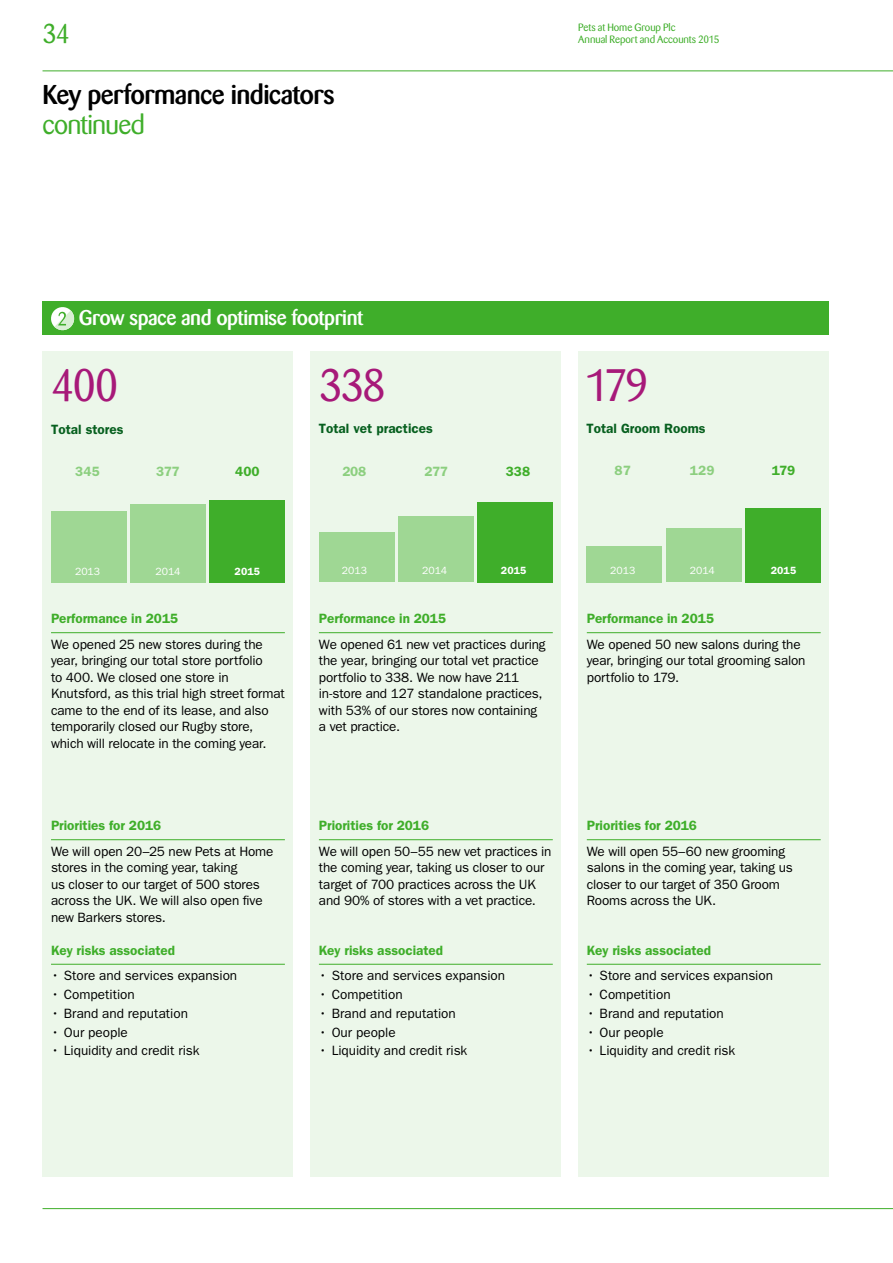
<style>
.page{position:relative;width:893px;height:1263px;background:#fff}
.page>*{position:absolute;margin:0;border:0;box-sizing:border-box;transform-origin:0 0}
.t1{font:45px "Barmeno";letter-spacing:-.07em;color:#a71979}
.t2{font:500 27px "Barmeno";letter-spacing:-.02em;color:#000}
.t3{font:27px "Barmeno";letter-spacing:-.03em;color:#3fae2a}
.t4{font:500 21px "Barmeno";letter-spacing:-.025em;color:#fff}
.t5{font:13.5px/16.5px "ITC Franklin Gothic Std";letter-spacing:-.01em;color:#000}
.t6{font:600 13.5px "ITC Franklin Gothic Std";color:#3fae2a}
.t7{font:600 13.5px "ITC Franklin Gothic Std";color:#07601f}
.t8{font:600 13.5px "ITC Franklin Gothic Std";letter-spacing:-.005em;color:#8ccf7f}
.t9{font:10.5px/12px "Barmeno";letter-spacing:-.005em;color:#3fae2a}
.t10{font:10.5px "ITC Franklin Gothic Std";color:#fff}
.t11{font:600 10.5px "ITC Franklin Gothic Std";letter-spacing:.01em;color:#fff}
</style>
<div class="page">
<div style="left:43px;top:302px;width:786px;height:32px;background:#3fae2a"></div>
<svg style="left:51px;top:307px;width:24px;height:24px"></svg>
<div style="left:43px;top:351px;width:250px;height:825px;background:#ecf7ea"></div>
<div style="left:310px;top:351px;width:251px;height:825px;background:#ecf7ea"></div>
<div style="left:578px;top:351px;width:251px;height:825px;background:#ecf7ea"></div>
<div style="left:210px;top:500px;width:75px;height:82px;background:#3fae2a"></div>
<div style="left:131px;top:504px;width:75px;height:78px;background:#9fd794"></div>
<div style="left:51px;top:511px;width:76px;height:71px;background:#9fd794"></div>
<div style="left:477px;top:502px;width:76px;height:80px;background:#3fae2a"></div>
<div style="left:398px;top:516px;width:75px;height:66px;background:#9fd794"></div>
<div style="left:319px;top:533px;width:75px;height:49px;background:#9fd794"></div>
<div style="left:746px;top:508px;width:75px;height:74px;background:#3fae2a"></div>
<div style="left:666px;top:529px;width:76px;height:53px;background:#9fd794"></div>
<div style="left:586px;top:546px;width:76px;height:36px;background:#9fd794"></div>
<hr style="left:51px;top:632px;width:234px;height:1px;background:#3fae2a">
<hr style="left:51px;top:839px;width:234px;height:1px;background:#3fae2a">
<hr style="left:51px;top:964px;width:234px;height:1px;background:#3fae2a">
<hr style="left:319px;top:632px;width:234px;height:1px;background:#3fae2a">
<hr style="left:319px;top:839px;width:234px;height:1px;background:#3fae2a">
<hr style="left:319px;top:964px;width:234px;height:1px;background:#3fae2a">
<hr style="left:587px;top:632px;width:234px;height:1px;background:#3fae2a">
<hr style="left:587px;top:839px;width:234px;height:1px;background:#3fae2a">
<hr style="left:587px;top:964px;width:234px;height:1px;background:#3fae2a">
<hr style="left:43px;top:71px;width:850px;height:1px;background:#3fae2a">
<hr style="left:43px;top:1208px;width:850px;height:1px;background:#3fae2a">
<h2 class="t3" style="left:43px;top:18px;width:30px">34</h2>
<p class="t9" style="left:578px;top:21px;width:143px">Pets at Home Group Plc<br>Annual Report and Accounts 2015</p>
<h2 class="t2" style="left:43px;top:78px;width:294px">Key performance indicators</h2>
<h2 class="t3" style="left:43px;top:109px;width:104px">continued</h2>
<h3 class="t4" style="left:79px;top:306px;width:286px">Grow space and optimise footprint</h3>
<h1 class="t1" style="left:51px;top:359px;width:69px">400</h1>
<h1 class="t1" style="left:319px;top:359px;width:69px">338</h1>
<h1 class="t1" style="left:585px;top:359px;width:65px">179</h1>
<p class="t7" style="left:51px;top:421px;width:74px">Total stores</p>
<p class="t8" style="left:75px;top:463px;width:26px">345</p>
<p class="t8" style="left:156px;top:463px;width:25px">377</p>
<p class="t6" style="left:235px;top:463px;width:26px">400</p>
<p class="t7" style="left:319px;top:421px;width:115px">Total vet practices</p>
<p class="t7" style="left:586px;top:421px;width:121px">Total Groom Rooms</p>
<p class="t8" style="left:342px;top:463px;width:25px">208</p>
<p class="t8" style="left:425px;top:463px;width:25px">277</p>
<p class="t6" style="left:506px;top:463px;width:26px">338</p>
<p class="t8" style="left:614px;top:463px;width:18px">87</p>
<p class="t8" style="left:690px;top:463px;width:26px">129</p>
<p class="t6" style="left:772px;top:463px;width:25px">179</p>
<p class="t10" style="left:75px;top:565px;width:27px">2013</p>
<p class="t10" style="left:155px;top:565px;width:27px">2014</p>
<p class="t11" style="left:235px;top:565px;width:27px">2015</p>
<p class="t6" style="left:51px;top:611px;width:129px">Performance in 2015</p>
<p class="t5" style="left:51px;top:636px;width:235px">We opened 25 new stores during the year, bringing our total store portfolio<br>to 400. We closed one store in Knutsford, as this trial high street format came to the end of its lease, and also temporarily closed our Rugby store, which will relocate in the coming year.</p>
<p class="t6" style="left:51px;top:818px;width:112px">Priorities for 2016</p>
<p class="t5" style="left:51px;top:843px;width:224px">We will open 20–25 new Pets at Home stores in the coming year, taking<br>us closer to our target of 500 stores across the UK. We will also open five new Barkers stores.</p>
<p class="t6" style="left:51px;top:942px;width:126px">Key risks associated</p>
<p class="t5" style="left:51px;top:967px;width:188px">• Store and services expansion</p>
<p class="t5" style="left:51px;top:986px;width:85px">• Competition</p>
<p class="t5" style="left:51px;top:1005px;width:138px">• Brand and reputation</p>
<p class="t5" style="left:51px;top:1024px;width:78px">• Our people</p>
<p class="t5" style="left:51px;top:1042px;width:150px">• Liquidity and credit risk</p>
<p class="t10" style="left:342px;top:565px;width:27px">2013</p>
<p class="t10" style="left:422px;top:565px;width:27px">2014</p>
<p class="t11" style="left:501px;top:565px;width:27px">2015</p>
<p class="t6" style="left:319px;top:611px;width:129px">Performance in 2015</p>
<p class="t5" style="left:319px;top:636px;width:228px">We opened 61 new vet practices during the year, bringing our total vet practice portfolio to 338. We now have 211 in-store and 127 standalone practices, with 53% of our stores now containing a vet practice.</p>
<p class="t6" style="left:319px;top:818px;width:112px">Priorities for 2016</p>
<p class="t5" style="left:319px;top:843px;width:234px">We will open 50–55 new vet practices in the coming year, taking us closer to our target of 700 practices across the UK and 90% of stores with a vet practice.</p>
<p class="t6" style="left:319px;top:942px;width:126px">Key risks associated</p>
<p class="t5" style="left:319px;top:967px;width:188px">• Store and services expansion</p>
<p class="t5" style="left:319px;top:986px;width:85px">• Competition</p>
<p class="t5" style="left:319px;top:1005px;width:138px">• Brand and reputation</p>
<p class="t5" style="left:319px;top:1024px;width:78px">• Our people</p>
<p class="t5" style="left:319px;top:1042px;width:150px">• Liquidity and credit risk</p>
<p class="t10" style="left:610px;top:565px;width:27px">2013</p>
<p class="t10" style="left:690px;top:565px;width:27px">2014</p>
<p class="t11" style="left:771px;top:565px;width:27px">2015</p>
<p class="t6" style="left:587px;top:611px;width:129px">Performance in 2015</p>
<p class="t5" style="left:587px;top:636px;width:220px">We opened 50 new salons during the year, bringing our total grooming salon portfolio to 179.</p>
<p class="t6" style="left:587px;top:818px;width:112px">Priorities for 2016</p>
<p class="t5" style="left:587px;top:843px;width:207px">We will open 55–60 new grooming salons in the coming year, taking us closer to our target of 350 Groom<br>Rooms across the UK.</p>
<p class="t6" style="left:587px;top:942px;width:126px">Key risks associated</p>
<p class="t5" style="left:587px;top:967px;width:188px">• Store and services expansion</p>
<p class="t5" style="left:587px;top:986px;width:85px">• Competition</p>
<p class="t5" style="left:587px;top:1005px;width:138px">• Brand and reputation</p>
<p class="t5" style="left:587px;top:1024px;width:78px">• Our people</p>
<p class="t5" style="left:587px;top:1042px;width:150px">• Liquidity and credit risk</p>
</div>
